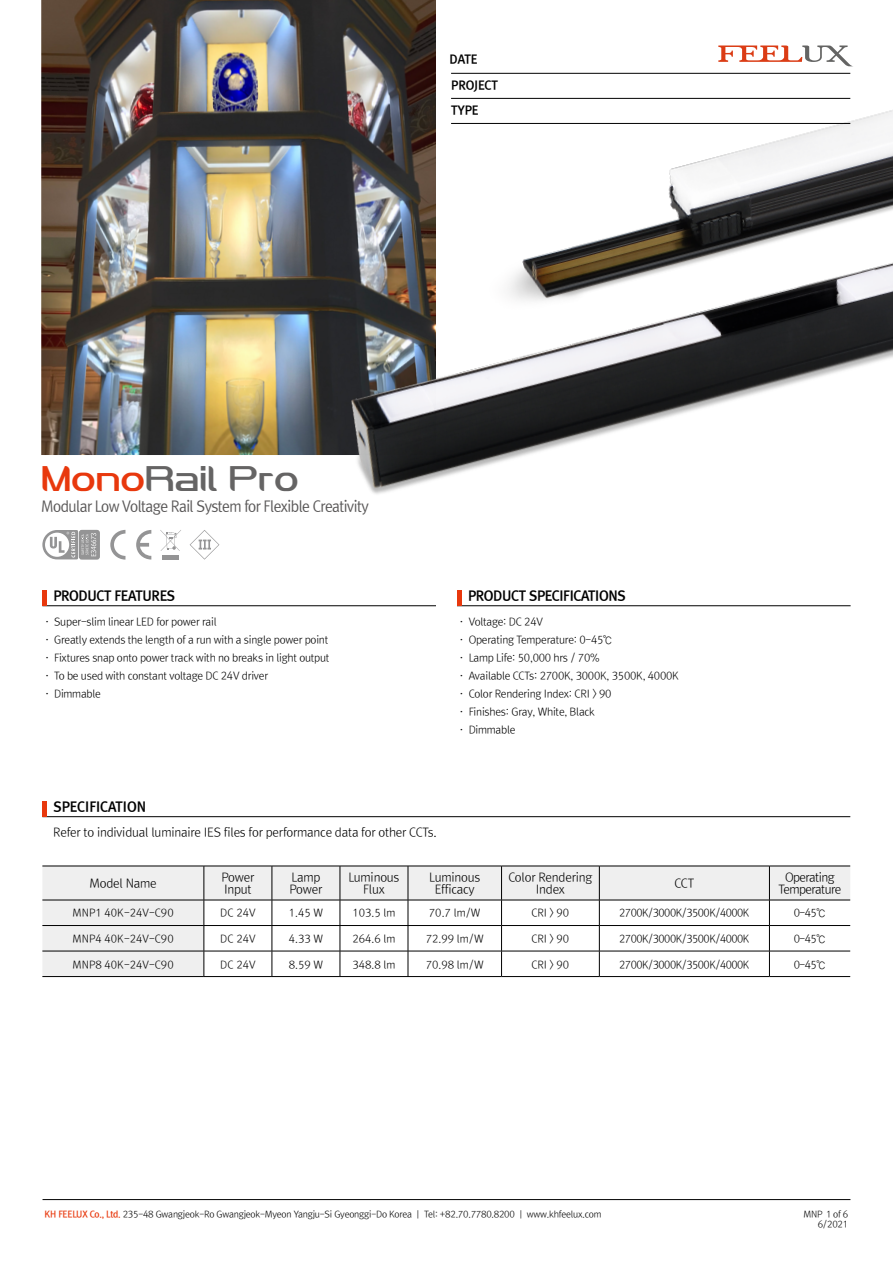
<style>
.page{position:relative;width:893px;height:1263px;background:#fff}
.page>*{position:absolute;margin:0;border:0;box-sizing:border-box;transform-origin:0 0}
.t1{font:37.5px "HH Feelux 1.0";color:#656464}
.t2{font:15px "Rix Go M";letter-spacing:-.04em;color:#595757;scale:.95 1}
.t3{font:13.5px "Rix Go EB";letter-spacing:-.025em;color:#000}
.t4{font:13.5px "Rix Go EB";color:#000}
.t5{font:12px/12px "Rix Go L";letter-spacing:-.02em;color:#000;text-align:center}
.t6{font:12px/12px "Rix Go L";letter-spacing:-.05em;color:#000;text-align:center}
.t7{font:12px/25.5px "Rix Go EB";color:#000}
.t8{font:10.5px/18px "Rix Go L";letter-spacing:-.025em;color:#000}
.t9{font:10.5px "Rix Go L";letter-spacing:-.05em;color:#000}
.t10{font:10.5px "Rix Go L";color:#000}
.t11{font:9px/10.8px "Rix Go L";letter-spacing:-.025em;color:#000;text-align:right}
.s1{color:#e8380d}
.s2{font-family:"Rix Go B";color:#e8380d}
</style>
<div class="page">
<hr style="left:43px;top:1199px;width:807px;height:1px;background:#000">
<img style="left:41px;top:0;width:395px;height:455px">
<img style="left:338px;top:95px;width:555px;height:399px">
<svg style="left:718px;top:45px;width:134px;height:21px"></svg>
<hr style="left:42px;top:605px;width:394px;height:1px;background:#000">
<div style="left:42px;top:590px;width:5px;height:16px;background:#e8380d"></div>
<hr style="left:42px;top:816px;width:808px;height:1px;background:#000">
<div style="left:42px;top:801px;width:5px;height:16px;background:#e8380d"></div>
<hr style="left:457px;top:605px;width:394px;height:1px;background:#000">
<hr style="left:457px;top:590px;width:4px;height:16px;background:#e8380d">
<hr style="left:451px;top:73px;width:399px;height:1px;background:#000">
<hr style="left:451px;top:98px;width:399px;height:1px;background:#000">
<hr style="left:451px;top:123px;width:399px;height:1px;background:#000">
<svg style="left:42px;top:866px;width:808px;height:110px"></svg>
<hr style="left:42px;top:976px;width:162px;height:1px;background:#000">
<hr style="left:204px;top:976px;width:68px;height:1px;background:#000">
<hr style="left:272px;top:976px;width:68px;height:1px;background:#000">
<hr style="left:340px;top:976px;width:68px;height:1px;background:#000">
<hr style="left:408px;top:976px;width:94px;height:1px;background:#000">
<hr style="left:502px;top:976px;width:97px;height:1px;background:#000">
<hr style="left:599px;top:976px;width:170px;height:1px;background:#000">
<hr style="left:769px;top:976px;width:81px;height:1px;background:#000">
<svg style="left:110px;top:530px;width:15px;height:30px"></svg>
<svg style="left:136px;top:530px;width:15px;height:29px"></svg>
<div style="left:162px;top:555px;width:17px;height:5px;background:#949495"></div>
<svg style="left:160px;top:530px;width:21px;height:21px"></svg>
<svg style="left:190px;top:530px;width:29px;height:30px"></svg>
<div style="left:79px;top:530px;width:21px;height:30px;border:5px solid #949495"></div>
<svg style="left:42px;top:530px;width:54px;height:29px"></svg>
<p class="t7" style="left:449px;top:47px;width:50px">DATE<br>PROJECT<br>TYPE</p>
<h1 class="t1" style="left:41px;top:459px;width:259px"><span class="s1">Mono</span>Rail Pro</h1>
<h2 class="t2" style="left:41px;top:498px;width:346px">Modular Low Voltage Rail System for Flexible Creativity</h2>
<p class="t3" style="left:53px;top:588px;width:123px">PRODUCT FEATURES</p>
<p class="t3" style="left:468px;top:588px;width:159px">PRODUCT SPECIFICATIONS</p>
<p class="t8" style="left:42px;top:613px;width:289px">· Super-slim linear LED for power rail<br>· Greatly extends the length of a run with a single power point · Fixtures snap onto power track with no breaks in light output · To be used with constant voltage DC 24V driver<br>· Dimmable</p>
<p class="t8" style="left:457px;top:613px;width:224px">· Voltage: DC 24V<br>· Operating Temperature: 0-45℃<br>· Lamp Life: 50,000 hrs / 70%<br>· Available CCTs: 2700K, 3000K, 3500K, 4000K · Color Rendering Index: CRI &gt; 90<br>· Finishes: Gray, White, Black<br>· Dimmable</p>
<p class="t4" style="left:53px;top:799px;width:94px">SPECIFICATION</p>
<p class="t5" style="left:53px;top:826px;width:385px">Refer to individual luminaire IES files for performance data for other CCTs.</p>
<p class="t5" style="left:90px;top:877px;width:69px">Model Name</p>
<p class="t5" style="left:221px;top:871px;width:35px;text-align:left">Power<br>Input</p>
<p class="t5" style="left:289px;top:871px;width:35px;text-align:left">Lamp<br>Power</p>
<p class="t5" style="left:348px;top:871px;width:53px">Luminous<br>Flux</p>
<p class="t5" style="left:429px;top:871px;width:53px">Luminous<br>Efficacy</p>
<p class="t5" style="left:508px;top:871px;width:86px">Color Rendering<br>Index</p>
<p class="t5" style="left:674px;top:877px;width:21px">CCT</p>
<p class="t6" style="left:778px;top:871px;width:64px">Operating<br>Temperature</p>
<p class="t10" style="left:73px;top:907px;width:103px">MNP1 40K-24V-C90</p>
<p class="t8" style="left:220px;top:904px;width:37px">DC 24V</p>
<p class="t8" style="left:289px;top:904px;width:36px">1.45 W</p>
<p class="t8" style="left:352px;top:904px;width:45px">103.5 lm</p>
<p class="t8" style="left:429px;top:904px;width:53px">70.7 lm/W</p>
<p class="t8" style="left:532px;top:904px;width:39px">CRI &gt; 90</p>
<p class="t9" style="left:619px;top:907px;width:132px">2700K/3000K/3500K/4000K</p>
<p class="t8" style="left:794px;top:904px;width:34px">0-45℃</p>
<p class="t10" style="left:73px;top:932px;width:103px">MNP4 40K-24V-C90</p>
<p class="t8" style="left:220px;top:930px;width:37px">DC 24V</p>
<p class="t8" style="left:289px;top:930px;width:36px">4.33 W</p>
<p class="t8" style="left:352px;top:930px;width:45px">264.6 lm</p>
<p class="t8" style="left:426px;top:930px;width:60px">72.99 lm/W</p>
<p class="t8" style="left:532px;top:930px;width:39px">CRI &gt; 90</p>
<p class="t9" style="left:619px;top:932px;width:132px">2700K/3000K/3500K/4000K</p>
<p class="t8" style="left:794px;top:930px;width:34px">0-45℃</p>
<p class="t10" style="left:73px;top:958px;width:103px">MNP8 40K-24V-C90</p>
<p class="t8" style="left:220px;top:955px;width:37px">DC 24V</p>
<p class="t8" style="left:289px;top:955px;width:36px">8.59 W</p>
<p class="t8" style="left:352px;top:955px;width:45px">348.8 lm</p>
<p class="t8" style="left:426px;top:955px;width:60px">70.98 lm/W</p>
<p class="t8" style="left:532px;top:955px;width:39px">CRI &gt; 90</p>
<p class="t9" style="left:619px;top:958px;width:132px">2700K/3000K/3500K/4000K</p>
<p class="t8" style="left:794px;top:955px;width:34px">0-45℃</p>
<p class="t11" style="left:803px;top:1208px;width:46px">MNP of 6<br>6/2021</p>
<p class="t11" style="left:45px;top:1208px;width:558px"><span class="s2">KH FEELUX Co., Ltd.</span> 235-48 Gwangjeok-Ro Gwangjeok-Myeon Yangju-Si Gyeonggi-Do Korea ㅣ Tel: +82.70.7780.8200 ㅣ www.khfeelux.com</p>
<p class="t11" style="left:826px;top:1208px;width:7px">1</p>
</div>
